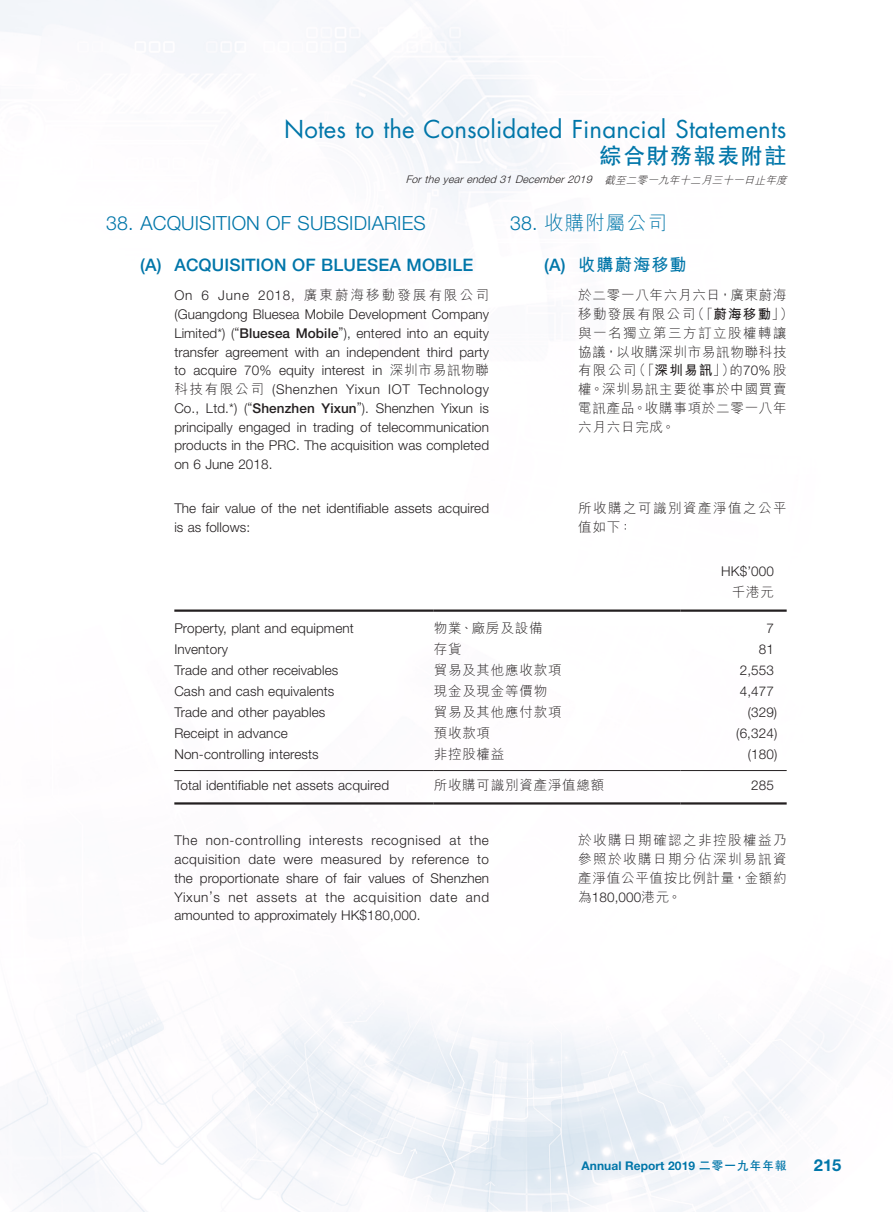
<style>
.page{position:relative;width:893px;height:1212px;background:#fff}
.page>*{position:absolute;margin:0;border:0;box-sizing:border-box;transform-origin:0 0}
.t1{font:24px "Futura Std";letter-spacing:.005em;color:#0076a9}
.t2{font:700 22.5px "C Hei 2 HK";letter-spacing:.045em;color:#0076a9}
.t3{font:300 19.5px "Helvetica Neue LT Std";letter-spacing:.01em;color:#0076a9}
.t4{font:300 19.5px "M Hei HK";letter-spacing:.06em;color:#0076a9}
.t5{font:500 17.25px "Helvetica Neue LT Std";letter-spacing:.01em;color:#0076a9}
.t6{font:700 17.25px "M Hei HK";letter-spacing:.06em;color:#0076a9}
.t7{font:700 16.5px "Helvetica Neue LT Std";color:#0076a9}
.t8{font:300 13.5px/18.8px "Helvetica Neue LT Std";letter-spacing:.01em;color:#231f20;text-align:justify}
.t9{font:300 13.5px/18.8px "M Hei HK";letter-spacing:.06em;color:#231f20}
.t10{font:300 13.5px/18.8px "M Hei HK";letter-spacing:.11em;color:#231f20}
.t11{font:700 12px "Helvetica Neue LT Std";letter-spacing:.005em;color:#0076a9}
.t12{font:italic 300 10.5px "Helvetica Neue LT Std";color:#231f20}
.s1{font-family:"M Hei HK"}
.s2{font-weight:500}
.s3{font-family:"Helvetica Neue LT Std"}
.s4{font-family:"Helvetica Neue LT Std";font-weight:500}
.s5{font-weight:700}
.s6{font-family:"C Hei 2 HK"}
</style>
<div class="page">
<img style="left:0;top:0;width:836px;height:1212px">
<hr style="left:174px;top:609px;width:260px;height:3px;background:#231f20">
<hr style="left:434px;top:609px;width:246px;height:3px;background:#231f20">
<hr style="left:680px;top:609px;width:107px;height:3px;background:#231f20">
<hr style="left:174px;top:770px;width:260px;height:1px;background:#231f20">
<hr style="left:434px;top:770px;width:246px;height:1px;background:#231f20">
<hr style="left:680px;top:770px;width:107px;height:1px;background:#231f20">
<hr style="left:174px;top:802px;width:260px;height:2px;background:#231f20">
<hr style="left:434px;top:802px;width:246px;height:2px;background:#231f20">
<hr style="left:680px;top:802px;width:107px;height:2px;background:#231f20">
<h1 class="t1" style="left:284px;top:114px;width:504px">Notes to the Consolidated Financial Statements</h1>
<h2 class="t2" style="left:599px;top:144px;width:189px">綜合財務報表附註</h2>
<p class="t12" style="left:406px;top:173px;width:385px">Fortheyearended 31 December2019 <span class="s1">截至二零一九年十二月三十一日止年度</span></p>
<h3 class="t3" style="left:106px;top:211px;width:321px">38. ACQUISITION OF SUBSIDIARIES</h3>
<p class="t5" style="left:140px;top:254px;width:335px">(A) ACQUISITION OF BLUESEA MOBILE</p>
<p class="t8" style="left:174px;top:286px;width:316px">On 6 June 2018, <span class="s1">廣東蔚海移動發展有限公司</span>(Guangdong Bluesea Mobile Development Company Limited*) (“<span class="s2">Bluesea Mobile</span>”), entered into an equity transfer agreement with an independent third party to acquire 70% equity interest in <span class="s1">深圳市易訊物聯科技有限公司</span> (Shenzhen Yixun IOT Technology Co., Ltd.*) (“<span class="s2">Shenzhen Yixun</span>”). Shenzhen Yixun is principally engaged in trading of telecommunication products in the PRC. The acquisition was completed on 6 June 2018.</p>
<p class="t8" style="left:174px;top:499px;width:316px">The fair value of the net identifiable assets acquired is as follows:</p>
<h3 class="t4" style="left:510px;top:213px;width:158px"><span class="s3">38.</span> 收購附屬公司</h3>
<p class="t6" style="left:544px;top:252px;width:144px"><span class="s4">(A)</span> 收購蔚海移動</p>
<p class="t9" style="left:578px;top:286px;width:217px">於二零一八年六月六日，廣東蔚海移動發展有限公司（「<span class="s5">蔚海移動</span>」）與一名獨立第三方訂立股權轉讓協議，以收購深圳市易訊物聯科技有限公司（「<span class="s5">深圳易訊</span>」）的<span class="s3">70%</span> 股權。深圳易訊主要從事於中國買賣電訊產品。收購事項於二零一八年六月六日完成。</p>
<p class="t10" style="left:578px;top:499px;width:210px">所收購之可識別資產淨值之公平值如下：</p>
<p class="t8" style="left:721px;top:562px;width:54px">HK$’000</p>
<p class="t9" style="left:732px;top:583px;width:44px">千港元</p>
<p class="t8" style="left:174px;top:619px;width:181px">Property, plant and equipment</p>
<p class="t9" style="left:434px;top:619px;width:110px">物業、廠房及設備</p>
<p class="t8" style="left:766px;top:619px;width:9px">7</p>
<p class="t8" style="left:174px;top:640px;width:55px">Inventory</p>
<p class="t9" style="left:434px;top:640px;width:29px">存貨</p>
<p class="t8" style="left:759px;top:640px;width:17px">81</p>
<p class="t8" style="left:174px;top:660px;width:166px">Trade and other receivables</p>
<p class="t9" style="left:434px;top:660px;width:129px">貿易及其他應收款項</p>
<p class="t8" style="left:740px;top:660px;width:36px">2,553</p>
<p class="t8" style="left:174px;top:681px;width:162px">Cash and cash equivalents</p>
<p class="t9" style="left:434px;top:681px;width:115px">現金及現金等價物</p>
<p class="t8" style="left:740px;top:681px;width:36px">4,477</p>
<p class="t8" style="left:174px;top:702px;width:152px">Trade and other payables</p>
<p class="t9" style="left:434px;top:702px;width:129px">貿易及其他應付款項</p>
<p class="t8" style="left:748px;top:702px;width:31px">(329)</p>
<p class="t8" style="left:174px;top:723px;width:115px">Receipt in advance</p>
<p class="t9" style="left:434px;top:723px;width:58px">預收款項</p>
<p class="t8" style="left:736px;top:723px;width:42px">(6,324)</p>
<p class="t8" style="left:174px;top:744px;width:146px">Non-controlling interests</p>
<p class="t9" style="left:434px;top:744px;width:72px">非控股權益</p>
<p class="t8" style="left:748px;top:744px;width:31px">(180)</p>
<p class="t8" style="left:174px;top:776px;width:216px">Total identifiable net assets acquired</p>
<p class="t9" style="left:434px;top:775px;width:172px">所收購可識別資產淨值總額</p>
<p class="t8" style="left:751px;top:776px;width:24px">285</p>
<p class="t8" style="left:174px;top:831px;width:316px">The non-controlling interests recognised at the acquisition date were measured by reference to the proportionate share of fair values of Shenzhen Yixun’s net assets at the acquisition date and amounted to approximately HK$180,000.</p>
<p class="t9" style="left:578px;top:831px;width:210px;text-align:justify">於收購日期確認之非控股權益乃參照於收購日期分佔深圳易訊資產淨值公平值按比例計量，金額約</p>
<p class="t8" style="left:578px;top:887px;width:104px"><span class="s1">為</span>180,000<span class="s1">港元。</span></p>
<p class="t11" style="left:581px;top:1158px;width:207px">Annual Report 2019 <span class="s6">二零一九年年報</span></p>
<p class="t7" style="left:814px;top:1155px;width:29px">215</p>
</div>
